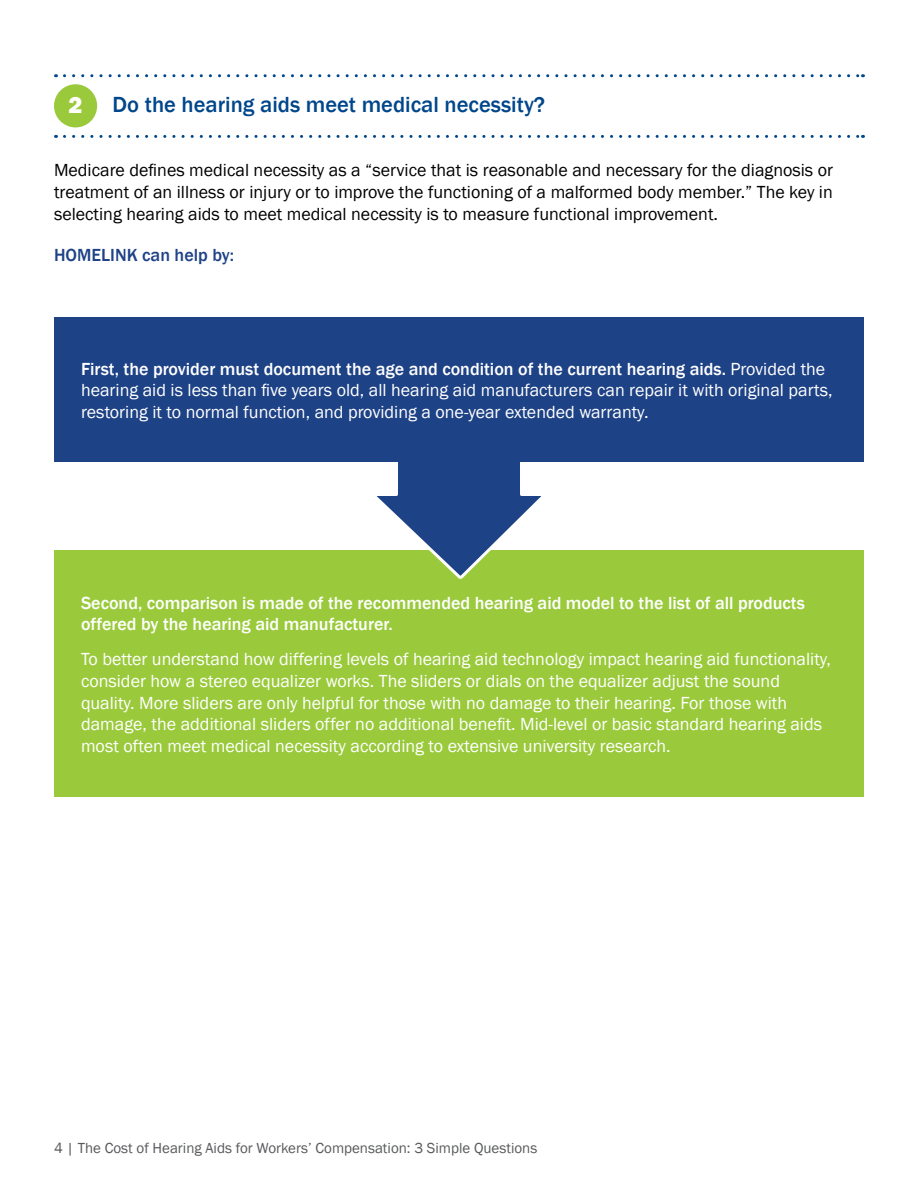
<style>
.page{position:relative;width:918px;height:1188px;background:#fff}
.page>*{position:absolute;margin:0;border:0;box-sizing:border-box;transform-origin:0 0}
.t1{font:500 22.5px "Franklin Gothic";color:#00468b}
.t2{font:18px/21.6px "Franklin Gothic";color:#fff}
.t3{font:18px/21.6px "Franklin Gothic";color:#000;text-align:justify}
.t4{font:500 18px/21.6px "Franklin Gothic";color:#fff}
.t5{font:500 18px "Franklin Gothic";color:#1e4286}
.t6{font:15px "Franklin Gothic";color:#58595b}
.s1{font-weight:800;font-size:24px;color:#fff}
.s2{font-weight:500}
</style>
<div class="page">
<svg style="left:64px;top:74px;width:799px;height:3px"></svg>
<svg style="left:64px;top:135px;width:799px;height:3px"></svg>
<div style="left:54px;top:84px;width:43px;height:43px;background:#9aca3c;border-radius:50%"></div>
<div style="left:54px;top:551px;width:810px;height:246px;background:#9aca3c"></div>
<svg style="left:371px;top:462px;width:176px;height:117px"></svg>
<div style="left:54px;top:318px;width:810px;height:144px;background:#1e4286"></div>
<p class="t1" style="left:69px;top:91px;width:478px"><span class="s1">2</span> Do the hearing aids meet medical necessity?</p>
<p class="t3" style="left:54px;top:160px;width:781px">Medicare defines medical necessity as a “service that is reasonable and necessary for the diagnosis or treatment of an illness or injury or to improve the functioning of a malformed body member.” The key in selecting hearing aids to meet medical necessity is to measure functional improvement.</p>
<p class="t5" style="left:54px;top:244px;width:182px">HOMELINK can help by:</p>
<p class="t2" style="left:81px;top:358px;width:753px"><span class="s2">First, the provider must document the age and condition of the current hearing aids.</span> Provided the hearing aid is less than five years old, all hearing aid manufacturers can repair it with original parts, restoring it to normal function, and providing a one-year extended warranty.</p>
<p class="t4" style="left:81px;top:592px;width:725px">Second, comparison is made of the recommended hearing aid model to the list of all products offered by the hearing aid manufacturer.</p>
<p class="t2" style="left:81px;top:649px;width:752px">To better understand how differing levels of hearing aid technology impact hearing aid functionality, consider how a stereo equalizer works. The sliders or dials on the equalizer adjust the sound quality. More sliders are only helpful for those with no damage to their hearing. For those with damage, the additional sliders offer no additional benefit. Mid-level or basic standard hearing aids most often meet medical necessity according to extensive university research.</p>
<p class="t6" style="left:54px;top:1139px;width:485px">4 | The Cost of Hearing Aids for Workers’ Compensation: 3 Simple Questions</p>
</div>
